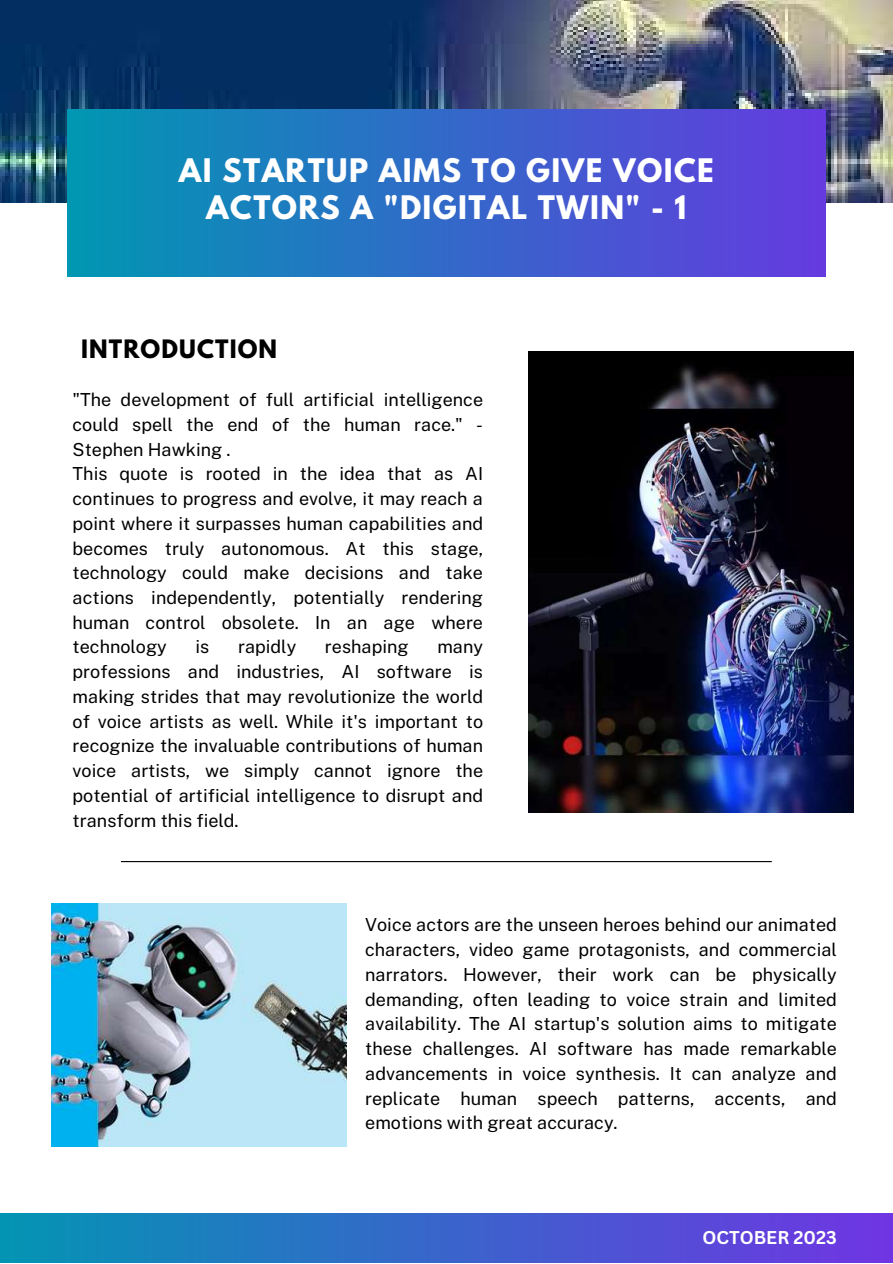
<style>
.page{position:relative;width:893px;height:1264px;background:#fff}
.page>*{position:absolute;margin:0;border:0;box-sizing:border-box;transform-origin:0 0}
.t1{font:700 28.8px/37px "League Spartan";letter-spacing:.05em;color:#fff;text-align:center}
.t2{font:700 22.5px "League Spartan";letter-spacing:.05em;color:#000}
.t3{font:18px/24.8px "Public Sans";color:#000;text-align:justify}
.t4{font:700 18px "Canva Sans";color:#fff}
</style>
<div class="page">
<img style="left:0;top:0;width:892px;height:203px">
<div style="left:68px;top:110px;width:757px;height:167px;background:linear-gradient(to right,#0097b2,#653be0)"></div>
<hr style="left:121px;top:861px;width:650px;height:1px;background:#000">
<div style="left:0;top:1213px;width:892px;height:49px;background:linear-gradient(to right,#0295b3,#7035e3)"></div>
<img style="left:51px;top:903px;width:296px;height:243px">
<img style="left:528px;top:351px;width:325px;height:461px">
<h1 class="t1" style="left:179px;top:156px;width:536px">AI STARTUP AIMS TO GIVE VOICE<br>ACTORS A "DIGITAL TWIN" - 1</h1>
<p class="t2" style="left:81px;top:337px;width:197px">INTRODUCTION</p>
<p class="t3" style="left:73px;top:387px;width:412px;text-align:left">"The development of full artificial intelligence could spell the end of the human race." - Stephen Hawking .<br>This quote is rooted in the idea that as AI continues to progress and evolve, it may reach a point where it surpasses human capabilities and becomes truly autonomous. At this stage, technology could make decisions and take actions independently, potentially rendering human control obsolete. In an age where technology</p>
<p class="t3" style="left:195px;top:634px;width:15px">is</p>
<p class="t3" style="left:238px;top:634px;width:60px">rapidly</p>
<p class="t3" style="left:325px;top:634px;width:85px">reshaping</p>
<p class="t3" style="left:73px;top:634px;width:412px;text-indent:365px">many professions and industries, AI software is making strides that may revolutionize the world of voice artists as well. While it's important to recognize the invaluable contributions of human voice artists, we simply cannot ignore the potential of artificial intelligence to disrupt and transform this field.</p>
<p class="t3" style="left:365px;top:912px;width:473px">Voice actors are the unseen heroes behind our animated characters, video game protagonists, and commercial narrators. However, their work can be physically demanding, often leading to voice strain and limited availability. The AI startup's solution aims to mitigate these challenges. AI software has made remarkable advancements in voice synthesis. It can analyze and replicate human speech patterns, accents, and emotions with great accuracy.</p>
<p class="t4" style="left:702px;top:1225px;width:136px">OCTOBER 2023</p>
</div>
